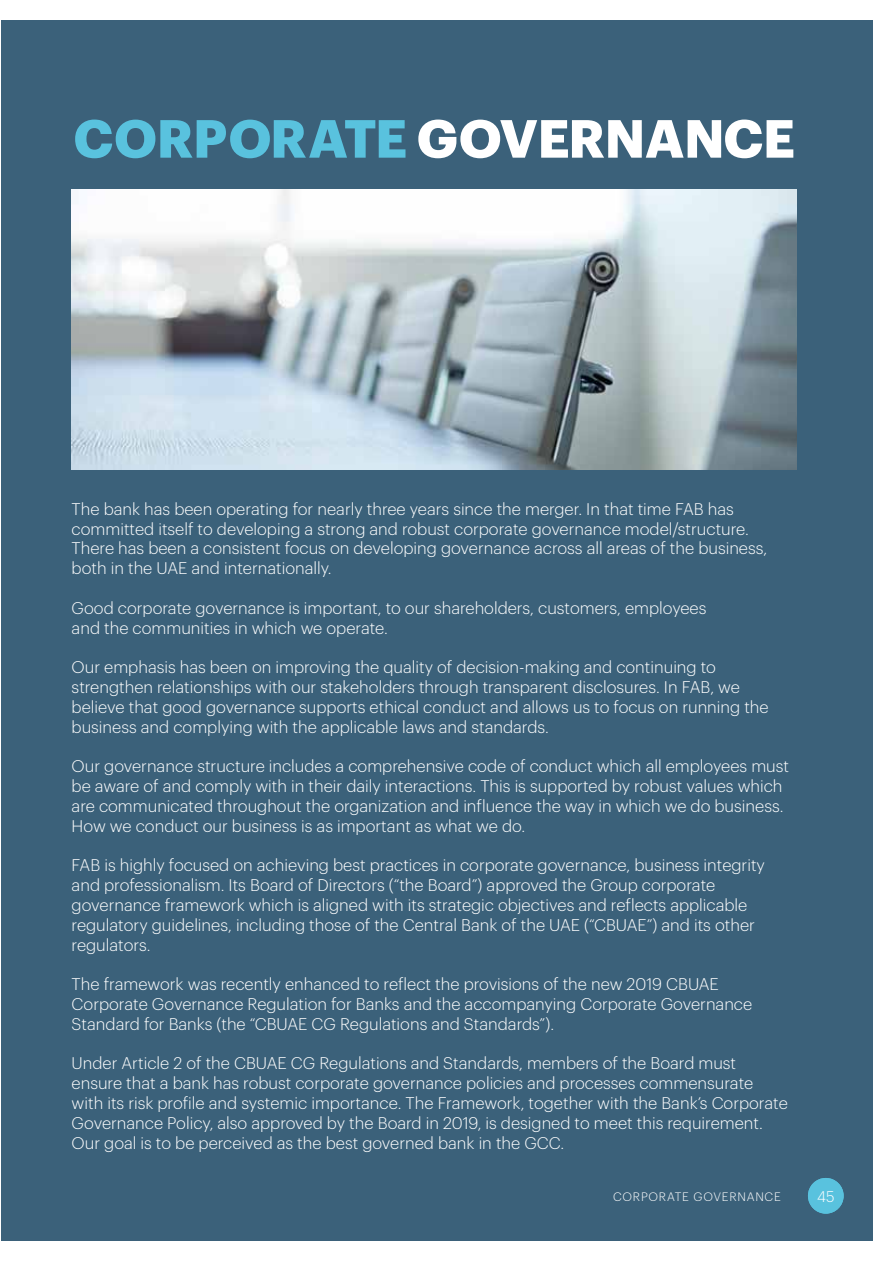
<style>
.page{position:relative;width:893px;height:1263px;background:#fff}
.page>*{position:absolute;margin:0;border:0;box-sizing:border-box;transform-origin:0 0}
.t1{font:700 52.5px "Graphik";letter-spacing:-.005em;color:#fff}
.t2{font:300 16.5px/19.8px "Graphik";color:#fff}
.t3{font:300 15px "Graphik";color:#fff}
.t4{font:300 12px "Graphik";letter-spacing:.065em;color:#fff}
.s1{color:#59c2de}
</style>
<div class="page">
<div style="left:2px;top:21px;width:871px;height:1220px;background:#3b617a"></div>
<div style="left:808px;top:1178px;width:36px;height:36px;background:#59c2de;border-radius:50%"></div>
<img style="left:72px;top:189px;width:724px;height:281px">
<h1 class="t1" style="left:73px;top:98px;width:723px"><span class="s1">CORPORATE</span> GOVERNANCE</h1>
<p class="t2" style="left:72px;top:498px;width:697px">The bank has been operating for nearly three years since the merger. In that time FAB has committed itself to developing a strong and robust corporate governance model/structure.<br>There has been a consistent focus on developing governance across all areas of the business, both in the UAE and internationally.</p>
<p class="t2" style="left:72px;top:597px;width:636px">Good corporate governance is important, to our shareholders, customers, employees and the communities in which we operate.</p>
<p class="t2" style="left:72px;top:656px;width:698px">Our emphasis has been on improving the quality of decision-making and continuing to strengthen relationships with our stakeholders through transparent disclosures. In FAB, we believe that good governance supports ethical conduct and allows us to focus on running the business and complying with the applicable laws and standards.</p>
<p class="t2" style="left:72px;top:755px;width:719px">Our governance structure includes a comprehensive code of conduct which all employees must be aware of and comply with in their daily interactions. This is supported by robust values which are communicated throughout the organization and influence the way in which we do business.<br>How we conduct our business is as important as what we do.</p>
<p class="t2" style="left:72px;top:854px;width:695px">FAB is highly focused on achieving best practices in corporate governance, business integrity and professionalism. Its Board of Directors (“the Board”) approved the Group corporate governance framework which is aligned with its strategic objectives and reflects applicable regulatory guidelines, including those of the Central Bank of the UAE (“CBUAE”) and its other regulators.</p>
<p class="t2" style="left:72px;top:973px;width:682px">The framework was recently enhanced to reflect the provisions of the new 2019 CBUAE<br>Corporate Governance Regulation for Banks and the accompanying Corporate Governance<br>Standard for Banks (the “CBUAE CG Regulations and Standards”).</p>
<p class="t2" style="left:72px;top:1052px;width:718px">Under Article 2 of the CBUAE CG Regulations and Standards, members of the Board must ensure that a bank has robust corporate governance policies and processes commensurate with its risk profile and systemic importance. The Framework, together with the Bank’s Corporate Governance Policy, also approved by the Board in 2019, is designed to meet this requirement.<br>Our goal is to be perceived as the best governed bank in the GCC.</p>
<p class="t4" style="left:613px;top:1188px;width:169px">CORPORATE GOVERNANCE</p>
<p class="t3" style="left:817px;top:1185px;width:19px">45</p>
</div>
